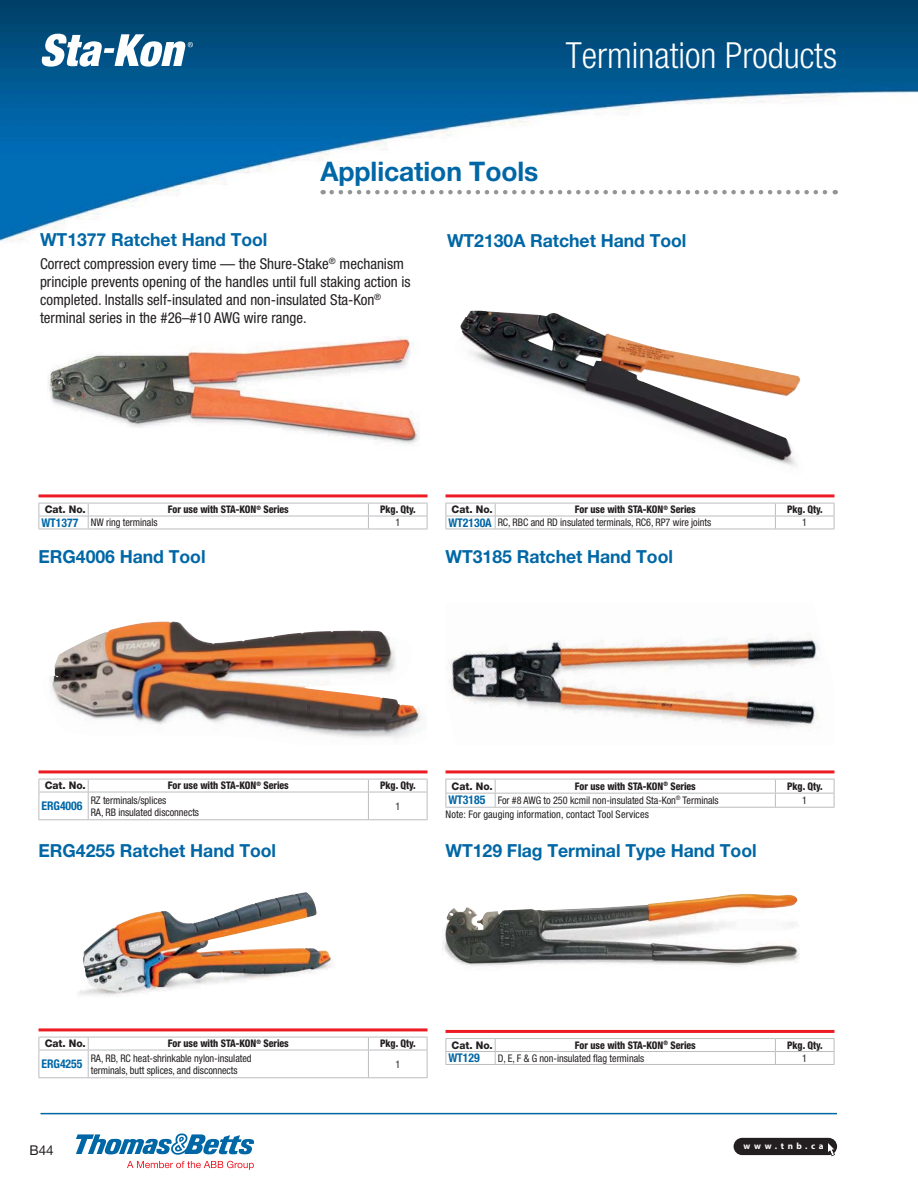
<style>
.page{position:relative;width:918px;height:1188px;background:#fff}
.page>*{position:absolute;margin:0;border:0;box-sizing:border-box;transform-origin:0 0}
.t1{font:300 condensed 36px "Helvetica Neue LT Std";color:#fff}
.t2{font:700 27px "Helvetica Neue LT Std";letter-spacing:-.005em;color:#0067a6}
.t3{font:700 18px "Helvetica Neue LT Std";letter-spacing:-.005em;color:#0067a6}
.t4{font:condensed 15px/18px "Helvetica Neue LT Std";color:#231f20}
.t5{font:13.5px "Helvetica Neue LT Std";color:#231f20}
.t6{font:700 condensed 12px "Helvetica Neue LT Std";letter-spacing:-.005em;color:#0067a6}
.t7{font:condensed 10.5px/12px "Helvetica Neue LT Std";letter-spacing:-.005em;color:#231f20}
.t8{font:800 condensed 10.5px "Helvetica Neue LT Std";letter-spacing:-.005em;color:#231f20;scale:.94 1}
.t9{font:800 10.5px "Helvetica Neue LT Std";letter-spacing:-.005em;color:#231f20}
.t10{font:700 9px "Myriad Pro";letter-spacing:.4em;color:#fff}
.s1{font-weight:700;font-size:12px;color:#0067a6}
</style>
<div class="page">
<img style="left:0;top:0;width:918px;height:241px">
<div style="left:734px;top:1138px;width:103px;height:17px;background:#231f20;border-radius:9px"></div>
<svg style="left:827px;top:1143px;width:8px;height:13px"></svg>
<hr style="left:40px;top:1113px;width:797px;height:1px;background:#0067a6">
<svg style="left:41px;top:34px;width:152px;height:33px"></svg>
<svg style="left:127px;top:1161px;width:127px;height:9px"></svg>
<svg style="left:76px;top:1133px;width:178px;height:22px"></svg>
<svg style="left:332px;top:190px;width:504px;height:4px"></svg>
<img style="left:48px;top:336px;width:372px;height:108px">
<img style="left:460px;top:311px;width:341px;height:155px">
<hr style="left:39px;top:494px;width:389px;height:3px;background:#ed1c24">
<svg style="left:39px;top:503px;width:389px;height:26px"></svg>
<hr style="left:39px;top:529px;width:389px;height:1px;background:#bbbdc0">
<hr style="left:446px;top:494px;width:388px;height:3px;background:#ed1c24">
<svg style="left:445px;top:503px;width:390px;height:26px"></svg>
<hr style="left:445px;top:529px;width:389px;height:1px;background:#bbbdc0">
<img style="left:49px;top:622px;width:373px;height:116px">
<img style="left:449px;top:637px;width:371px;height:90px">
<hr style="left:39px;top:770px;width:389px;height:3px;background:#ed1c24">
<svg style="left:39px;top:779px;width:389px;height:40px"></svg>
<hr style="left:39px;top:819px;width:389px;height:1px;background:#bbbdc0">
<hr style="left:446px;top:770px;width:388px;height:3px;background:#ed1c24">
<svg style="left:445px;top:779px;width:390px;height:28px"></svg>
<hr style="left:445px;top:807px;width:389px;height:1px;background:#bbbdc0">
<img style="left:79px;top:892px;width:254px;height:104px">
<img style="left:443px;top:894px;width:357px;height:72px">
<hr style="left:39px;top:1028px;width:389px;height:3px;background:#ed1c24">
<svg style="left:39px;top:1037px;width:389px;height:40px"></svg>
<hr style="left:39px;top:1077px;width:389px;height:1px;background:#bbbdc0">
<hr style="left:446px;top:1030px;width:388px;height:3px;background:#ed1c24">
<hr style="left:446px;top:1038px;width:49px;height:1px;background:#bbbdc0">
<hr style="left:495px;top:1038px;width:280px;height:1px;background:#bbbdc0">
<hr style="left:775px;top:1038px;width:59px;height:1px;background:#bbbdc0">
<svg style="left:445px;top:1039px;width:390px;height:25px"></svg>
<hr style="left:445px;top:1064px;width:389px;height:1px;background:#bbbdc0">
<h1 class="t1" style="left:566px;top:34px;width:273px">Termination Products</h1>
<h2 class="t2" style="left:320px;top:162px;width:220px">Application Tools</h2>
<h3 class="t3" style="left:40px;top:234px;width:229px">WT1377 Ratchet Hand Tool</h3>
<p class="t4" style="left:40px;top:257px;width:372px">Correct compression every time — the Shure-Stake<sup>®</sup> mechanism principle prevents opening of the handles until full staking action is completed. Installs self-insulated and non-insulated Sta-Kon<sup>® </sup>terminal series in the #26–#10 AWG wire range.</p>
<h3 class="t3" style="left:447px;top:234px;width:241px">WT2130A Ratchet Hand Tool</h3>
<p class="t9" style="left:45px;top:506px;width:43px">Cat. No.</p>
<p class="t8" style="left:168px;top:506px;width:130px">For use with STA-KON<sup>®</sup> Series</p>
<p class="t8" style="left:380px;top:506px;width:40px">Pkg. Qty.</p>
<p class="t7" style="left:41px;top:518px;width:118px"><span class="s1">WT1377</span> NW ring terminals</p>
<p class="t7" style="left:395px;top:518px;width:6px">1</p>
<p class="t9" style="left:452px;top:506px;width:43px">Cat. No.</p>
<p class="t8" style="left:575px;top:506px;width:130px">For use with STA-KON<sup>®</sup> Series</p>
<p class="t8" style="left:787px;top:506px;width:40px">Pkg. Qty.</p>
<p class="t7" style="left:448px;top:518px;width:264px"><span class="s1">WT2130A</span> RC, RBC and RD insulated terminals, RC6, RP7 wire joints</p>
<p class="t7" style="left:802px;top:518px;width:6px">1</p>
<h3 class="t3" style="left:39px;top:550px;width:169px">ERG4006 Hand Tool</h3>
<h3 class="t3" style="left:446px;top:550px;width:229px">WT3185 Ratchet Hand Tool</h3>
<p class="t9" style="left:45px;top:782px;width:43px">Cat. No.</p>
<p class="t8" style="left:168px;top:782px;width:130px">For use with STA-KON<sup>®</sup> Series</p>
<p class="t8" style="left:380px;top:782px;width:40px">Pkg. Qty.</p>
<p class="t6" style="left:41px;top:802px;width:43px">ERG4006</p>
<p class="t7" style="left:91px;top:795px;width:110px">RZ terminals/splices<br>RA, RB insulated disconnects</p>
<p class="t7" style="left:395px;top:801px;width:6px">1</p>
<p class="t9" style="left:452px;top:782px;width:43px">Cat. No.</p>
<p class="t8" style="left:575px;top:782px;width:130px">For use with STA-KON<sup>®</sup> Series</p>
<p class="t8" style="left:787px;top:782px;width:40px">Pkg. Qty.</p>
<p class="t7" style="left:448px;top:795px;width:272px"><span class="s1">WT3185</span> For #8 AWG to 250 kcmil non-insulated Sta-Kon<sup>®</sup> Terminals</p>
<p class="t7" style="left:802px;top:795px;width:6px">1</p>
<p class="t7" style="left:446px;top:810px;width:205px">Note: For gauging information, contact Tool Services</p>
<h3 class="t3" style="left:39px;top:844px;width:239px">ERG4255 Ratchet Hand Tool</h3>
<h3 class="t3" style="left:446px;top:844px;width:313px">WT129 Flag Terminal Type Hand Tool</h3>
<p class="t9" style="left:45px;top:1040px;width:43px">Cat. No.</p>
<p class="t8" style="left:168px;top:1040px;width:130px">For use with STA-KON<sup>®</sup> Series</p>
<p class="t8" style="left:380px;top:1040px;width:40px">Pkg. Qty.</p>
<p class="t6" style="left:41px;top:1060px;width:43px">ERG4255</p>
<p class="t7" style="left:91px;top:1053px;width:162px">RA, RB, RC heat-shrinkable nylon-insulated terminals, butt splices, and disconnects</p>
<p class="t7" style="left:395px;top:1059px;width:6px">1</p>
<p class="t5" style="left:29px;top:1142px;width:26px">B44</p>
<p class="t9" style="left:452px;top:1041px;width:43px">Cat. No.</p>
<p class="t8" style="left:575px;top:1041px;width:130px">For use with STA-KON<sup>®</sup> Series</p>
<p class="t8" style="left:787px;top:1041px;width:40px">Pkg. Qty.</p>
<p class="t6" style="left:448px;top:1054px;width:33px">WT129</p>
<p class="t7" style="left:498px;top:1053px;width:148px">D, E, F &amp; G non-insulated flag terminals</p>
<p class="t7" style="left:802px;top:1053px;width:6px">1</p>
<p class="t10" style="left:743px;top:1141px;width:82px">www.tnb.ca</p>
</div>
